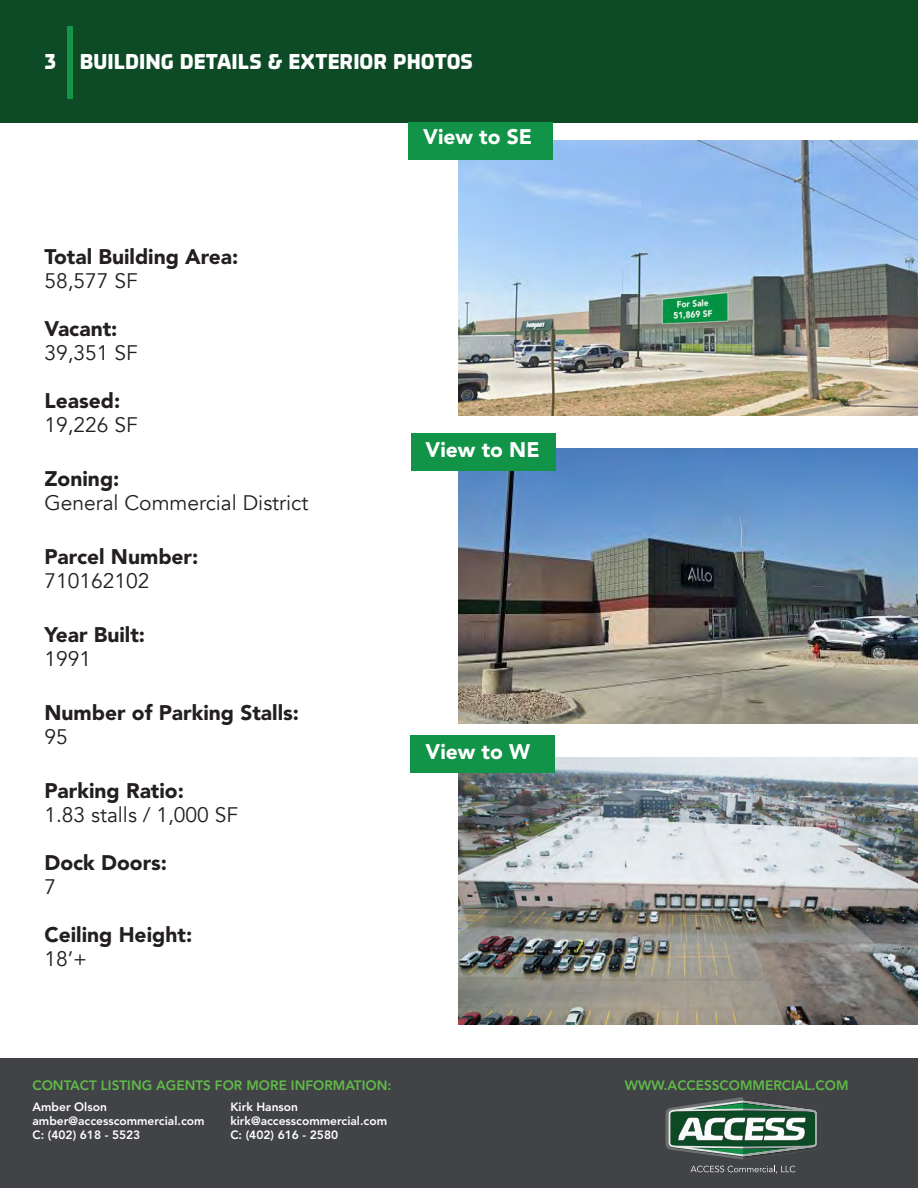
<style>
.page{position:relative;width:918px;height:1188px;background:#fff}
.page>*{position:absolute;margin:0;border:0;box-sizing:border-box;transform-origin:0 0}
.t1{font:21px "Avenir";color:#231f20}
.t2{font:900 21px "Avenir";color:#231f20}
.t3{font:900 21px "Avenir LT Std";color:#231f20}
.t4{font:700 21px "Systopie";color:#fff}
.t5{font:900 21px "Avenir LT Std";color:#fff}
.t6{font:800 13.5px "Avenir LT Std";color:#60bb49}
.t7{font:800 12px/14.4px "Avenir LT Std";color:#fff}
</style>
<div class="page">
<div style="left:1px;top:1058px;width:917px;height:130px;background:#424346"></div>
<div style="left:0;top:0;width:917px;height:122px;background:#0d4a26"></div>
<svg style="left:668px;top:1097px;width:149px;height:76px"></svg>
<div style="left:68px;top:26px;width:5px;height:73px;background:#159547"></div>
<img style="left:459px;top:449px;width:458px;height:275px">
<img style="left:459px;top:140px;width:458px;height:275px">
<div style="left:409px;top:122px;width:144px;height:38px;background:#119447"></div>
<div style="left:411px;top:433px;width:144px;height:38px;background:#119447"></div>
<img style="left:459px;top:758px;width:458px;height:266px">
<div style="left:411px;top:735px;width:144px;height:37px;background:#119447"></div>
<p class="t4" style="left:44px;top:47px;width:430px">3 BUILDING DETAILS &amp; EXTERIOR PHOTOS</p>
<p class="t2" style="left:44px;top:241px;width:196px">Total Building Area:</p>
<p class="t1" style="left:44px;top:268px;width:95px">58,577 SF</p>
<p class="t3" style="left:44px;top:316px;width:75px">Vacant:</p>
<p class="t1" style="left:44px;top:340px;width:95px">39,351 SF</p>
<p class="t3" style="left:44px;top:388px;width:77px">Leased:</p>
<p class="t1" style="left:44px;top:412px;width:95px">19,226 SF</p>
<p class="t2" style="left:44px;top:463px;width:77px">Zoning:</p>
<p class="t1" style="left:44px;top:490px;width:265px">General Commercial District</p>
<p class="t2" style="left:44px;top:541px;width:156px">Parcel Number:</p>
<p class="t1" style="left:44px;top:568px;width:107px">710162102</p>
<p class="t2" style="left:44px;top:619px;width:102px">Year Built:</p>
<p class="t1" style="left:44px;top:646px;width:48px">1991</p>
<p class="t2" style="left:44px;top:697px;width:256px">Number of Parking Stalls:</p>
<p class="t1" style="left:44px;top:724px;width:25px">95</p>
<p class="t2" style="left:44px;top:775px;width:141px">Parking Ratio:</p>
<p class="t1" style="left:44px;top:802px;width:195px">1.83 stalls / 1,000 SF</p>
<p class="t3" style="left:44px;top:850px;width:124px">Dock Doors:</p>
<p class="t1" style="left:44px;top:874px;width:13px">7</p>
<p class="t3" style="left:44px;top:922px;width:149px">Ceiling Height:</p>
<p class="t1" style="left:44px;top:946px;width:44px">18’+</p>
<p class="t5" style="left:423px;top:124px;width:111px">View to SE</p>
<p class="t5" style="left:425px;top:437px;width:116px">View to NE</p>
<p class="t5" style="left:425px;top:739px;width:106px">View to W</p>
<p class="t6" style="left:33px;top:1078px;width:360px">CONTACT LISTING AGENTS FOR MORE INFORMATION:</p>
<p class="t6" style="left:625px;top:1078px;width:225px">WWW.ACCESSCOMMERCIAL.COM</p>
<p class="t7" style="left:33px;top:1099px;width:174px">Amber Olson amber@accesscommercial.com<br>C: (402) 618 - 5523</p>
<p class="t7" style="left:230px;top:1099px;width:158px">Kirk Hanson kirk@accesscommercial.com<br>C: (402) 616 - 2580</p>
</div>
